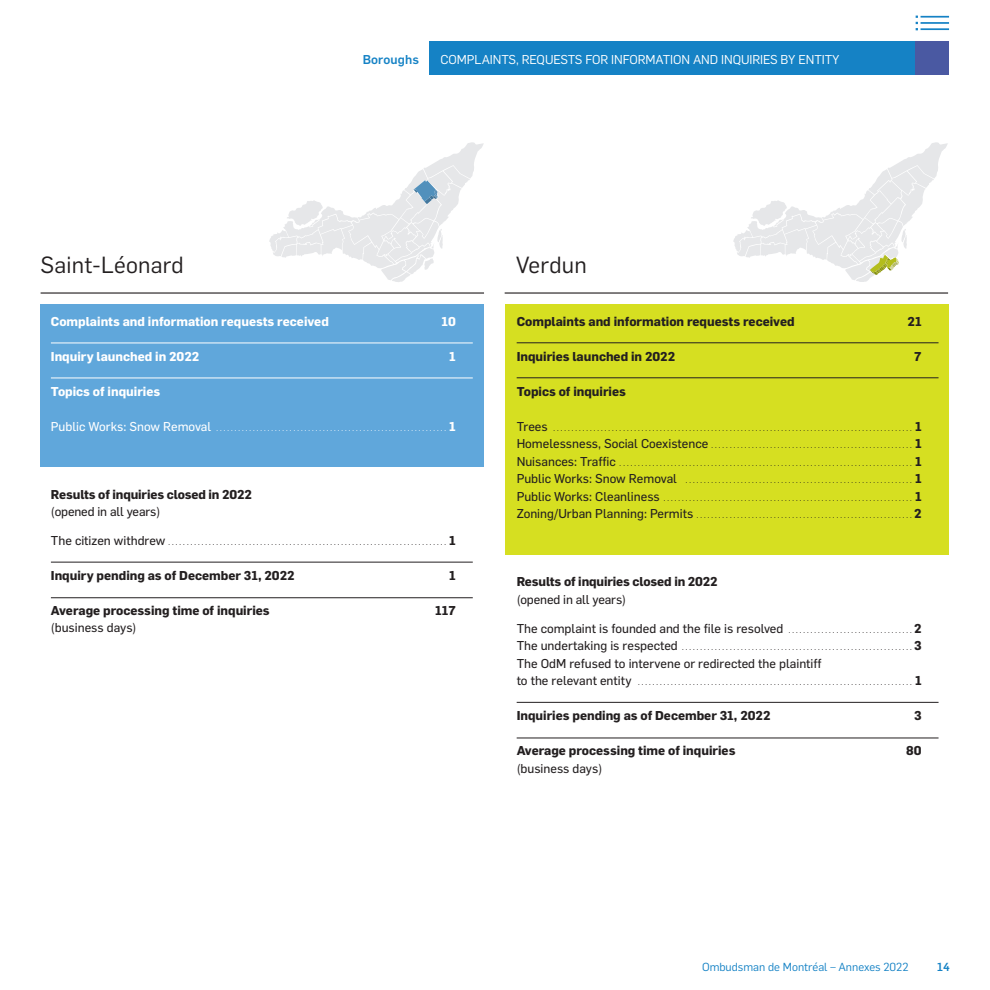
<style>
.page{position:relative;width:990px;height:990px;background:#fff}
.page>*{position:absolute;margin:0;border:0;box-sizing:border-box;transform-origin:0 0}
.t1{font:22.88px "Flama";letter-spacing:.01em;color:#231f20}
.TEXT_Flama{font:700 12.62px/17.5px "Flama";color:#231f20}
.TEXT_Flama-2{font:12.62px "Flama Basic";color:#231f20}
.TEXT_Flama-3{font:700 12.62px "Flama";color:#fff}
.t2{font:12.62px "Flama";letter-spacing:-.005em;color:#fff}
.GR_Tit_Section{font:500 12.62px "Flama";letter-spacing:.01em;color:#1582c5}
.t3{font:11.5px "Flama";color:#1582c5}
.t4{font:500 11.5px "Flama";color:#1582c5}
.TEXT_Flama-4{font:6.88px "Flama Basic";color:#231f20}
.TEXT_Flama-5{font:6.88px "Flama Basic";color:#fff}
.s1{font-size:12.62px}
.s2{font-family:"Flama";font-weight:700;font-size:12.62px}
.s3{font-family:"Flama Basic";font-weight:400}
.s4{font-size:6.88px}
.s5{font-family:"Flama";font-weight:700}
</style>
<div class="page">
<div style="left:429px;top:41px;width:487px;height:34px;background:#1582c5"></div>
<hr style="left:921px;top:28px;width:28px;height:2px;background:#1582c5">
<hr style="left:921px;top:22px;width:28px;height:2px;background:#1582c5">
<hr style="left:921px;top:16px;width:28px;height:2px;background:#1582c5">
<svg style="left:916px;top:16px;width:2px;height:14px"></svg>
<div style="left:915px;top:41px;width:34px;height:34px;background:#4a59a2"></div>
<hr style="left:505px;top:292px;width:443px;height:2px;background:#231f20">
<svg style="left:733px;top:142px;width:215px;height:140px"></svg>
<hr style="left:41px;top:292px;width:443px;height:2px;background:#231f20">
<svg style="left:269px;top:142px;width:215px;height:140px"></svg>
<div style="left:40px;top:305px;width:444px;height:162px;background:#60a7db"></div>
<hr style="left:51px;top:343px;width:422px;height:1px;background:#fff">
<hr style="left:51px;top:378px;width:422px;height:1px;background:#fff">
<hr style="left:51px;top:562px;width:422px;height:1px;background:#231f20">
<hr style="left:51px;top:597px;width:422px;height:1px;background:#231f20">
<div style="left:506px;top:304px;width:443px;height:251px;background:#d6df21"></div>
<hr style="left:517px;top:342px;width:422px;height:1px;background:#231f20">
<hr style="left:517px;top:377px;width:422px;height:1px;background:#231f20">
<hr style="left:517px;top:702px;width:422px;height:1px;background:#231f20">
<hr style="left:517px;top:738px;width:422px;height:1px;background:#231f20">
<p class="GR_Tit_Section" style="left:363px;top:50px;width:58px">Boroughs</p>
<h2 class="t2" style="left:441px;top:51px;width:401px">COMPLAINTS, REQUESTS FOR INFORMATION AND INQUIRIES BY ENTITY</h2>
<h2 class="t2" style="left:442px;top:60px;width:178px">L’OMBUDSMAN DE MONTRÉAL</h2>
<p class="t1" style="left:41px;top:249px;width:145px">Saint-Léonard</p>
<p class="t1" style="left:516px;top:249px;width:72px">Verdun</p>
<p class="TEXT_Flama-3" style="left:51px;top:312px;width:279px">Complaints and information requests received</p>
<p class="TEXT_Flama-3" style="left:441px;top:312px;width:16px">10</p>
<p class="TEXT_Flama-3" style="left:51px;top:347px;width:150px">Inquiry launched in 2022</p>
<p class="TEXT_Flama-3" style="left:449px;top:347px;width:8px">1</p>
<p class="TEXT_Flama-3" style="left:51px;top:382px;width:111px">Topics of inquiries</p>
<p class="TEXT_Flama-5" style="left:51px;top:424px;width:407px"><span class="s1">Public Works: Snow Removal</span> ............................................................... <span class="s2">1</span></p>
<p class="TEXT_Flama" style="left:51px;top:485px;width:203px">Results of inquiries closed in 2022 <span class="s3">(opened in all years)</span></p>
<p class="TEXT_Flama-4" style="left:51px;top:538px;width:407px"><span class="s1">The citizen withdrew</span> ............................................................................ <span class="s2">1</span></p>
<p class="TEXT_Flama" style="left:51px;top:566px;width:245px">Inquiry pending as of December 31, 2022</p>
<p class="TEXT_Flama" style="left:449px;top:566px;width:8px">1</p>
<p class="TEXT_Flama" style="left:51px;top:601px;width:220px">Average processing time of inquiries</p>
<p class="TEXT_Flama" style="left:435px;top:601px;width:22px">117</p>
<p class="TEXT_Flama-2" style="left:51px;top:619px;width:87px">(business days)</p>
<p class="TEXT_Flama" style="left:517px;top:311px;width:279px">Complaints and information requests received</p>
<p class="TEXT_Flama" style="left:908px;top:311px;width:16px">21</p>
<p class="TEXT_Flama" style="left:517px;top:346px;width:160px">Inquiries launched in 2022</p>
<p class="TEXT_Flama" style="left:914px;top:346px;width:9px">7</p>
<p class="TEXT_Flama" style="left:517px;top:381px;width:111px">Topics of inquiries</p>
<p class="TEXT_Flama-4" style="left:517px;top:423px;width:407px"><span class="s1">Trees</span> .................................................................................................. <span class="s2">1</span></p>
<p class="TEXT_Flama-4" style="left:517px;top:441px;width:407px"><span class="s1">Homelessness, Social Coexistence</span> ....................................................... <span class="s2">1</span></p>
<p class="TEXT_Flama-4" style="left:517px;top:458px;width:407px"><span class="s1">Nuisances: Traffic</span> ................................................................................ <span class="s2">1</span></p>
<p class="TEXT_Flama-4" style="left:517px;top:476px;width:407px"><span class="s1">Public Works: Snow Removal</span> .............................................................. <span class="s2">1</span></p>
<p class="TEXT_Flama-4" style="left:517px;top:493px;width:407px"><span class="s1">Public Works: Cleanliness</span> .................................................................... <span class="s2">1</span></p>
<p class="TEXT_Flama-4" style="left:517px;top:511px;width:407px"><span class="s1">Zoning/Urban Planning: Permits</span> ...........................................................<span class="s2">2</span></p>
<p class="TEXT_Flama" style="left:517px;top:572px;width:203px">Results of inquiries closed in 2022 <span class="s3">(opened in all years)</span></p>
<p class="TEXT_Flama-2" style="left:517px;top:619px;width:406px">The complaint is founded and the file is resolved <span class="s4">..................................</span><span class="s5">2</span></p>
<p class="TEXT_Flama-4" style="left:517px;top:643px;width:406px"><span class="s1">The undertaking is respected</span> ...............................................................<span class="s2">3</span></p>
<p class="TEXT_Flama-2" style="left:517px;top:654px;width:306px">The OdM refused to intervene or redirected the plaintiff</p>
<p class="TEXT_Flama-4" style="left:517px;top:678px;width:407px"><span class="s1">to the relevant entity</span> ........................................................................... <span class="s2">1</span></p>
<p class="TEXT_Flama" style="left:517px;top:706px;width:255px">Inquiries pending as of December 31, 2022</p>
<p class="TEXT_Flama" style="left:914px;top:706px;width:9px">3</p>
<p class="TEXT_Flama" style="left:517px;top:741px;width:220px">Average processing time of inquiries</p>
<p class="TEXT_Flama" style="left:906px;top:741px;width:17px">80</p>
<p class="TEXT_Flama-2" style="left:517px;top:759px;width:87px">(business days)</p>
<h3 class="t3" style="left:702px;top:959px;width:208px">Ombudsman de Montréal – Annexes 2022</h3>
<h3 class="t4" style="left:937px;top:959px;width:14px">14</h3>
</div>
